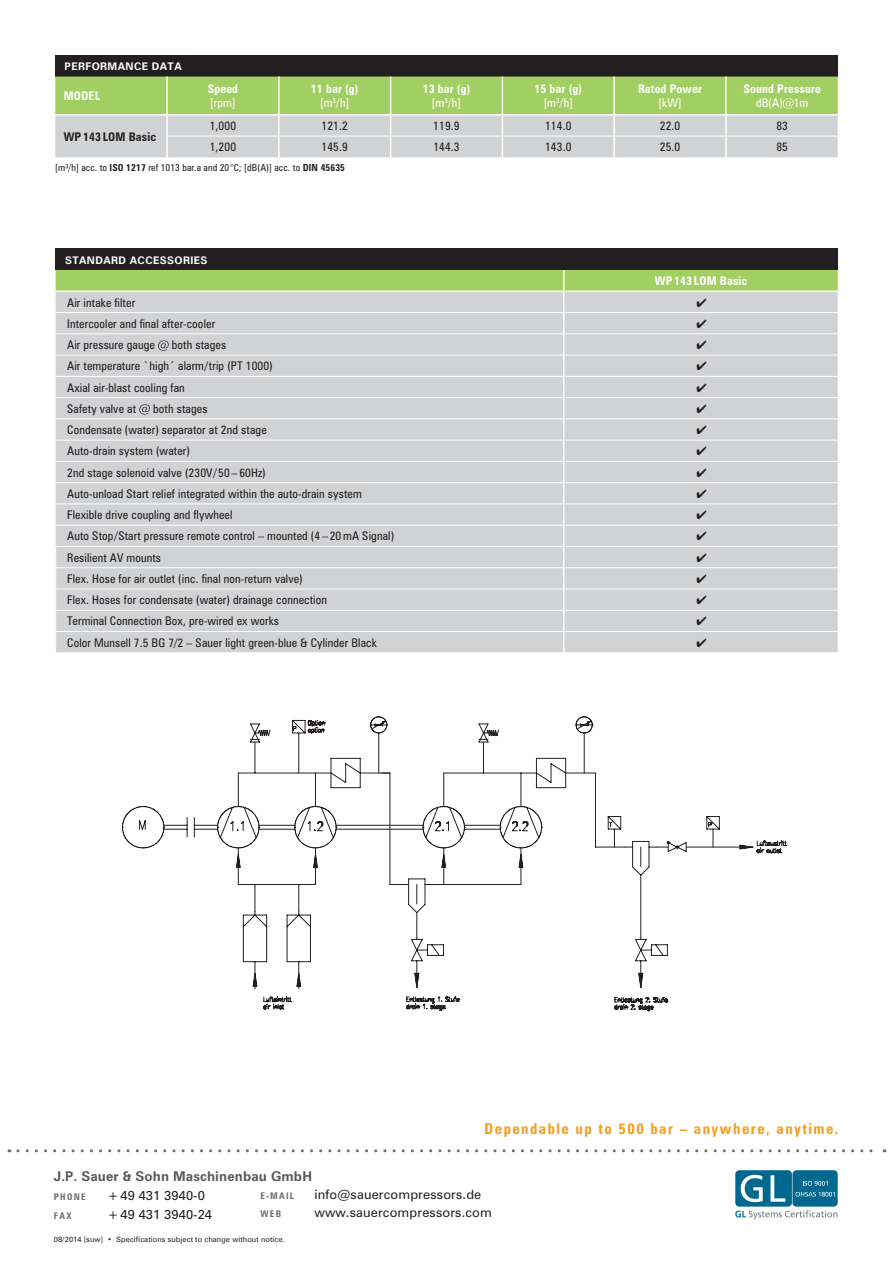
<style>
.page{position:relative;width:893px;height:1263px;background:#fff}
.page>*{position:absolute;margin:0;border:0;box-sizing:border-box;transform-origin:0 0}
.t1{font:700 condensed 15px "Zurich BT";letter-spacing:.1em;color:#f89c1c}
.t2{font:700 13.5px "Zurich BT";letter-spacing:.01em;color:#57585a}
.t3{font:12.9px "Zurich BT";letter-spacing:.01em;color:#231f20}
.t4{font:condensed 12px "Zurich BT";letter-spacing:.01em;color:#231f20}
.t5{font:700 condensed 12px/14.4px "Zurich BT";letter-spacing:.01em;color:#fff;text-align:center}
.t6{font:condensed 12px "Zurich BT";letter-spacing:.01em;color:#fff}
.t7{font:700 condensed 12px "Zurich BT";letter-spacing:.01em;color:#231f20}
.t8{font:700 10.5px "Zurich BT";letter-spacing:.04em;color:#fff}
.t9{font:condensed 9.75px "Zurich BT";letter-spacing:.01em;color:#231f20}
.t10{font:700 condensed 9.15px "Zurich BT";letter-spacing:.14em;color:#6c6d70}
.t11{font:7.5px "Zurich BT";letter-spacing:.01em;color:#231f20}
.s1{font-weight:400}
.s2{font-weight:700}
</style>
<div class="page">
<div style="left:55px;top:55px;width:783px;height:22px;background:#231f20"></div>
<svg style="left:55px;top:77px;width:783px;height:80px;background:#bdd2a1"></svg>
<div style="left:56px;top:249px;width:782px;height:21px;background:#231f20"></div>
<div style="left:56px;top:270px;width:782px;height:21px;background:#a2cf62"></div>
<div style="left:56px;top:292px;width:782px;height:360px;background:#d1d2d4"></div>
<hr style="left:56px;top:312px;width:507px;height:1px;background:#fff">
<hr style="left:565px;top:312px;width:273px;height:1px;background:#fff">
<hr style="left:56px;top:333px;width:507px;height:1px;background:#fff">
<hr style="left:565px;top:333px;width:273px;height:1px;background:#fff">
<hr style="left:56px;top:355px;width:507px;height:1px;background:#fff">
<hr style="left:565px;top:355px;width:273px;height:1px;background:#fff">
<hr style="left:56px;top:376px;width:507px;height:1px;background:#fff">
<hr style="left:565px;top:376px;width:273px;height:1px;background:#fff">
<hr style="left:56px;top:397px;width:507px;height:1px;background:#fff">
<hr style="left:565px;top:397px;width:273px;height:1px;background:#fff">
<hr style="left:56px;top:418px;width:507px;height:1px;background:#fff">
<hr style="left:565px;top:418px;width:273px;height:1px;background:#fff">
<hr style="left:56px;top:440px;width:507px;height:1px;background:#fff">
<hr style="left:565px;top:440px;width:273px;height:1px;background:#fff">
<hr style="left:56px;top:461px;width:507px;height:1px;background:#fff">
<hr style="left:565px;top:461px;width:273px;height:1px;background:#fff">
<hr style="left:56px;top:482px;width:507px;height:1px;background:#fff">
<hr style="left:565px;top:482px;width:273px;height:1px;background:#fff">
<hr style="left:56px;top:503px;width:507px;height:1px;background:#fff">
<hr style="left:565px;top:503px;width:273px;height:1px;background:#fff">
<hr style="left:56px;top:525px;width:507px;height:1px;background:#fff">
<hr style="left:565px;top:525px;width:273px;height:1px;background:#fff">
<hr style="left:564px;top:546px;width:274px;height:1px;background:#fff">
<hr style="left:564px;top:567px;width:274px;height:1px;background:#fff">
<hr style="left:564px;top:589px;width:274px;height:1px;background:#fff">
<hr style="left:564px;top:610px;width:274px;height:1px;background:#fff">
<hr style="left:564px;top:631px;width:274px;height:1px;background:#fff">
<hr style="left:563px;top:270px;width:2px;height:21px;background:#fff">
<hr style="left:563px;top:292px;width:2px;height:21px;background:#fff">
<hr style="left:563px;top:313px;width:2px;height:21px;background:#fff">
<hr style="left:563px;top:334px;width:2px;height:21px;background:#fff">
<hr style="left:563px;top:355px;width:2px;height:21px;background:#fff">
<hr style="left:563px;top:376px;width:2px;height:22px;background:#fff">
<hr style="left:563px;top:398px;width:2px;height:21px;background:#fff">
<hr style="left:563px;top:419px;width:2px;height:21px;background:#fff">
<hr style="left:563px;top:440px;width:2px;height:21px;background:#fff">
<hr style="left:563px;top:461px;width:2px;height:22px;background:#fff">
<hr style="left:563px;top:483px;width:2px;height:21px;background:#fff">
<hr style="left:563px;top:504px;width:2px;height:21px;background:#fff">
<hr style="left:563px;top:525px;width:2px;height:21px;background:#fff">
<hr style="left:563px;top:568px;width:2px;height:21px;background:#fff">
<hr style="left:563px;top:589px;width:2px;height:21px;background:#fff">
<hr style="left:563px;top:611px;width:2px;height:20px;background:#fff">
<hr style="left:55px;top:546px;width:509px;height:1px;background:#fff">
<hr style="left:55px;top:567px;width:509px;height:1px;background:#fff">
<hr style="left:55px;top:589px;width:509px;height:1px;background:#fff">
<hr style="left:55px;top:610px;width:509px;height:1px;background:#fff">
<hr style="left:55px;top:631px;width:509px;height:1px;background:#fff">
<hr style="left:563px;top:547px;width:2px;height:20px;background:#fff">
<hr style="left:563px;top:632px;width:2px;height:20px;background:#fff">
<svg style="left:158px;top:340px;width:11px;height:11px"></svg>
<svg style="left:139px;top:404px;width:11px;height:10px"></svg>
<svg style="left:735px;top:1170px;width:103px;height:49px"></svg>
<svg style="left:18px;top:1149px;width:867px;height:3px"></svg>
<svg style="left:614px;top:840px;width:173px;height:171px"></svg>
<svg style="left:236px;top:844px;width:518px;height:163px"></svg>
<svg style="left:406px;top:1004px;width:39px;height:7px"></svg>
<svg style="left:293px;top:725px;width:419px;height:279px"></svg>
<svg style="left:139px;top:720px;width:454px;height:118px"></svg>
<svg style="left:697px;top:298px;width:9px;height:9px"></svg>
<svg style="left:697px;top:319px;width:9px;height:9px"></svg>
<svg style="left:697px;top:340px;width:9px;height:9px"></svg>
<svg style="left:697px;top:362px;width:9px;height:8px"></svg>
<svg style="left:697px;top:383px;width:9px;height:9px"></svg>
<svg style="left:697px;top:404px;width:9px;height:9px"></svg>
<svg style="left:697px;top:425px;width:9px;height:9px"></svg>
<svg style="left:697px;top:447px;width:9px;height:8px"></svg>
<svg style="left:697px;top:468px;width:9px;height:9px"></svg>
<svg style="left:697px;top:489px;width:9px;height:9px"></svg>
<svg style="left:697px;top:510px;width:9px;height:9px"></svg>
<svg style="left:697px;top:532px;width:9px;height:8px"></svg>
<svg style="left:697px;top:553px;width:9px;height:9px"></svg>
<svg style="left:697px;top:574px;width:9px;height:9px"></svg>
<svg style="left:697px;top:596px;width:9px;height:8px"></svg>
<svg style="left:697px;top:617px;width:9px;height:9px"></svg>
<svg style="left:697px;top:638px;width:9px;height:9px"></svg>
<p class="t8" style="left:65px;top:60px;width:119px">PERFORMANCE DATA</p>
<p class="t5" style="left:64px;top:89px;width:38px">MODEL</p>
<p class="t7" style="left:64px;top:130px;width:94px">WP 143 LOM Basic</p>
<p class="t5" style="left:208px;top:81px;width:32px">Speed</p>
<p class="t6" style="left:210px;top:95px;width:27px">[rpm]</p>
<p class="t5" style="left:311px;top:81px;width:49px">11 bar (g) <span class="s1">[m</span><sup>3</sup><span class="s1">/h]</span></p>
<p class="t5" style="left:423px;top:81px;width:49px">13 bar (g) <span class="s1">[m</span><sup>3</sup><span class="s1">/h]</span></p>
<p class="t5" style="left:534px;top:81px;width:49px">15 bar (g) <span class="s1">[m</span><sup>3</sup><span class="s1">/h]</span></p>
<p class="t5" style="left:638px;top:81px;width:65px">Rated Power</p>
<p class="t6" style="left:658px;top:95px;width:25px">[kW]</p>
<p class="t5" style="left:743px;top:81px;width:79px">Sound Pressure</p>
<p class="t6" style="left:756px;top:95px;width:54px">dB(A) 1m</p>
<p class="t4" style="left:210px;top:119px;width:28px">1,000</p>
<p class="t4" style="left:322px;top:119px;width:28px">121.2</p>
<p class="t4" style="left:433px;top:119px;width:28px">119.9</p>
<p class="t4" style="left:545px;top:119px;width:28px">114.0</p>
<p class="t4" style="left:660px;top:119px;width:22px">22.0</p>
<p class="t4" style="left:776px;top:119px;width:13px">83</p>
<p class="t4" style="left:210px;top:140px;width:28px">1,200</p>
<p class="t4" style="left:322px;top:140px;width:28px">145.9</p>
<p class="t4" style="left:433px;top:140px;width:28px">144.3</p>
<p class="t4" style="left:545px;top:140px;width:28px">143.0</p>
<p class="t4" style="left:660px;top:140px;width:22px">25.0</p>
<p class="t4" style="left:776px;top:140px;width:13px">85</p>
<p class="t9" style="left:55px;top:162px;width:291px">[m³/h] acc. to <span class="s2">ISO 1217</span> ref 1013 bar.a and 20 °C; [dB(A)] acc. to <span class="s2">DIN 45635</span></p>
<p class="t8" style="left:65px;top:253px;width:144px">STANDARD ACCESSORIES</p>
<p class="t4" style="left:67px;top:295px;width:70px">Air intake filter</p>
<p class="t4" style="left:67px;top:316px;width:149px">Intercooler and final after-cooler</p>
<p class="t4" style="left:67px;top:337px;width:89px">Air pressure gauge</p>
<p class="t4" style="left:172px;top:337px;width:56px">both stages</p>
<p class="t4" style="left:67px;top:359px;width:207px">Air temperature `high´ alarm/trip (PT 1000)</p>
<p class="t4" style="left:67px;top:380px;width:119px">Axial air-blast cooling fan</p>
<p class="t4" style="left:67px;top:401px;width:71px">Safety valve at</p>
<p class="t4" style="left:153px;top:401px;width:56px">both stages</p>
<p class="t4" style="left:67px;top:422px;width:201px">Condensate (water) separator at 2nd stage</p>
<p class="t4" style="left:67px;top:444px;width:124px">Auto-drain system (water)</p>
<p class="t4" style="left:67px;top:465px;width:200px">2nd stage solenoid valve (230V/50 – 60Hz)</p>
<p class="t4" style="left:67px;top:486px;width:296px">Auto-unload Start relief integrated within the auto-drain system</p>
<p class="t4" style="left:67px;top:508px;width:167px">Flexible drive coupling and flywheel</p>
<p class="t4" style="left:67px;top:529px;width:329px">Auto Stop/Start pressure remote control – mounted (4 – 20mA Signal)</p>
<p class="t4" style="left:67px;top:550px;width:95px">Resilient AV mounts</p>
<p class="t4" style="left:67px;top:571px;width:237px">Flex. Hose for air outlet (inc. final non-return valve)</p>
<p class="t4" style="left:67px;top:593px;width:262px">Flex. Hoses for condensate (water) drainage connection</p>
<p class="t4" style="left:67px;top:614px;width:213px">Terminal Connection Box, pre-wired ex works</p>
<p class="t4" style="left:67px;top:635px;width:311px">Color Munsell 7.5 BG 7/2 – Sauer light green-blue &amp; Cylinder Black</p>
<p class="t5" style="left:655px;top:274px;width:94px">WP 143 LOM Basic</p>
<p class="t1" style="left:484px;top:1119px;width:356px">Dependable up to 500 bar – anywhere, anytime.</p>
<p class="t2" style="left:54px;top:1168px;width:260px">J.P. Sauer &amp; Sohn Maschinenbau GmbH</p>
<p class="t10" style="left:54px;top:1191px;width:33px">PHONE</p>
<p class="t3" style="left:108px;top:1187px;width:98px">+ 49 431 3940-0</p>
<p class="t10" style="left:54px;top:1210px;width:19px">FAX</p>
<p class="t3" style="left:108px;top:1206px;width:106px">+ 49 431 3940-24</p>
<p class="t10" style="left:260px;top:1190px;width:35px">E-MAIL</p>
<p class="t3" style="left:314px;top:1186px;width:168px">info@sauercompressors.de</p>
<p class="t10" style="left:260px;top:1209px;width:22px">WEB</p>
<p class="t3" style="left:314px;top:1205px;width:179px">www.sauercompressors.com</p>
<p class="t11" style="left:54px;top:1235px;width:232px">08/2014 [suw] • Specifications subject to change without notice.</p>
</div>
